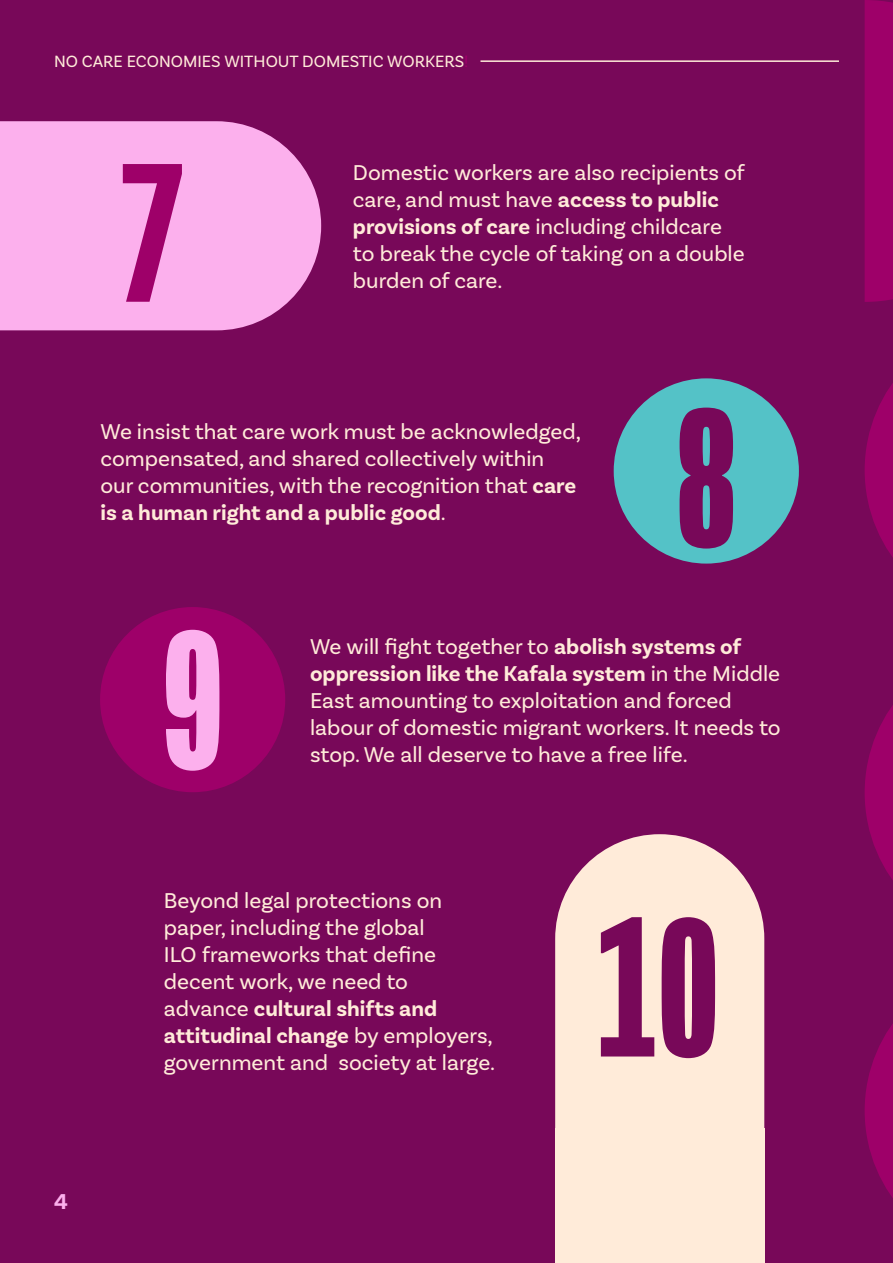
<style>
.page{position:relative;width:893px;height:1263px;background:#780859}
.page>*{position:absolute;margin:0;border:0;box-sizing:border-box;transform-origin:0 0}
.t1{font:700 202.5px "Mongoose";color:#780859}
.t2{font:700 202.5px "Mongoose";color:#9e0069}
.t3{font:700 202.5px "Mongoose";color:#fcb0ed}
.t4{font:22.5px/27px "Basic Sans";color:#ffebd9}
.t5{font:700 22.5px "Basic Sans";color:#fcb0ed}
.t6{font:17.1px "Basic Sans";color:#ffebd9}
.s1{color:#9e0069}
.s2{font-weight:700}
</style>
<div class="page">
<hr style="left:480px;top:60px;width:359px;height:2px;background:#ffebd9">
<svg style="left:0;top:121px;width:321px;height:209px;background:#f2a4e2"></svg>
<div style="left:614px;top:378px;width:185px;height:186px;background:#54c2c7;border-radius:50%"></div>
<div style="left:100px;top:607px;width:185px;height:185px;background:#9e0069;border-radius:50%"></div>
<div style="left:555px;top:834px;width:209px;height:429px;background:#ffebd9;border-radius:105px"></div>
<div style="left:555px;top:1128px;width:209px;height:135px;background:#ffebd9"></div>
<svg style="left:865px;top:383px;width:28px;height:174px"></svg>
<svg style="left:865px;top:1024px;width:28px;height:174px"></svg>
<svg style="left:865px;top:705px;width:28px;height:175px"></svg>
<div style="left:865px;top:0;width:28px;height:302px;background:#9e0069"></div>
<p class="t6" style="left:54px;top:51px;width:416px">NO CARE ECONOMIES WITHOUT DOMESTIC WORKERS<span class="s1">!</span></p>
<h1 class="t2" style="left:121px;top:118px;width:62px">7</h1>
<p class="t4" style="left:353px;top:159px;width:393px">Domestic workers are also recipients of care, and must have <span class="s2">access to public provisions of care</span> including childcare to break the cycle of taking on a double burden of care.</p>
<p class="t4" style="left:100px;top:418px;width:482px">We insist that care work must be acknowledged, compensated, and shared collectively within our communities, with the recognition that <span class="s2">care is a human right and a public good</span>.</p>
<h1 class="t1" style="left:676px;top:363px;width:62px">8</h1>
<h1 class="t3" style="left:162px;top:586px;width:62px">9</h1>
<p class="t4" style="left:310px;top:633px;width:472px">We will fight together to <span class="s2">abolish systems of oppression like the Kafala system</span> in the Middle East amounting to exploitation and forced labour of domestic migrant workers. It needs to stop. We all deserve to have a free life.</p>
<p class="t5" style="left:54px;top:1188px;width:15px">4</p>
<p class="t4" style="left:164px;top:887px;width:333px">Beyond legal protections on paper, including the global<br>ILO frameworks that define decent work, we need to advance <span class="s2">cultural shifts and attitudinal change</span> by employers, government and society at large.</p>
<h1 class="t1" style="left:597px;top:873px;width:123px">10</h1>
</div>
